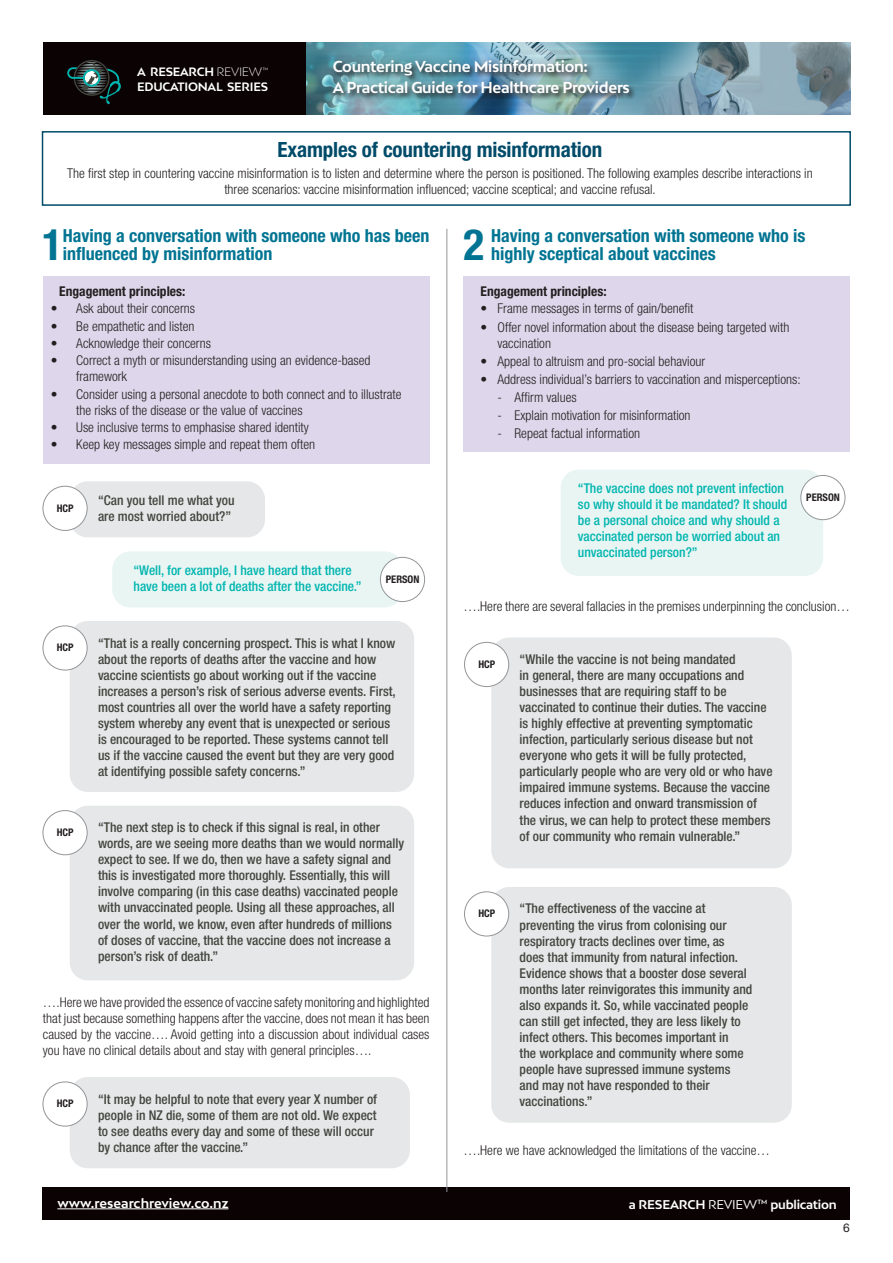
<style>
.page{position:relative;width:893px;height:1263px;background:#fff}
.page>*{position:absolute;margin:0;border:0;box-sizing:border-box;transform-origin:0 0}
.Heading_2{font:700 condensed 43.2px "Helvetica Neue LT Pro";color:#007492}
.Heading_1{font:700 condensed 21px "Helvetica Neue LT Pro";letter-spacing:-.005em;color:#004b69}
.Heading_2-2{font:700 condensed 18px/18px "Helvetica Neue LT Pro";color:#007492}
.t1{font:700 15px/21px "Bw Mitga";letter-spacing:-.02em;color:#fff}
.t2{font:500 condensed 13.5px/16px "Helvetica Neue LT Pro";color:#41463e}
.t3{font:300 condensed 13.5px/16px "Helvetica Neue LT Pro";color:#231f20}
.t4{font:500 condensed 13.5px/16px "Helvetica Neue LT Pro";color:#00b5af}
.t5{font:700 condensed 13.5px "Helvetica Neue LT Pro";color:#231f20}
.t6{font:700 12.75px "Bw Mitga";color:#fff}
.t7{font:700 12px "Bw Mitga";letter-spacing:-.02em;color:#fff}
.t8{font:12px "Helvetica Neue LT Pro";color:#231f20}
.t9{font:700 11.4px/14.5px "Bw Mitga";letter-spacing:-.02em;color:#fff}
.t10{font:700 condensed 10.5px "Helvetica Neue LT Pro";color:#231f20}
.s1{font-weight:300}
.s2{font-weight:400}
</style>
<div class="page">
<img style="left:305px;top:43px;width:545px;height:72px">
<div style="left:42px;top:1187px;width:808px;height:33px;background:#0a0203"></div>
<div style="left:43px;top:43px;width:262px;height:72px;background:#0a0203"></div>
<svg style="left:67px;top:60px;width:54px;height:44px"></svg>
<hr style="left:57px;top:1208px;width:171px;height:1px;background:#fff">
<div style="left:324px;top:51px;width:315px;height:52px;background:#231f20;opacity:.5"></div>
<div style="left:70px;top:481px;width:195px;height:56px;background:#e6e7e8;border-radius:18px"></div>
<div style="left:70px;top:621px;width:344px;height:171px;background:#e6e7e8;border-radius:18px"></div>
<div style="left:491px;top:637px;width:301px;height:231px;background:#e6e7e8;border-radius:18px"></div>
<div style="left:70px;top:806px;width:344px;height:174px;background:#e6e7e8;border-radius:18px"></div>
<div style="left:491px;top:887px;width:301px;height:236px;background:#e6e7e8;border-radius:18px"></div>
<div style="left:70px;top:1077px;width:340px;height:91px;background:#e6e7e8;border-radius:18px"></div>
<div style="left:112px;top:551px;width:291px;height:56px;background:#e8f5f3;border-radius:18px"></div>
<div style="left:561px;top:470px;width:262px;height:106px;background:#e8f5f3;border-radius:18px"></div>
<div style="left:43px;top:277px;width:386px;height:187px;background:#ded7eb"></div>
<div style="left:463px;top:277px;width:387px;height:175px;background:#ded7eb"></div>
<hr style="left:446px;top:229px;width:1px;height:963px;background:#939598">
<div style="left:43px;top:486px;width:44px;height:44px;background:#fff;border-radius:50%"></div>
<div style="left:43px;top:486px;width:45px;height:45px;border:1px solid #939598;border-radius:50%"></div>
<div style="left:43px;top:626px;width:44px;height:44px;background:#fff;border-radius:50%"></div>
<div style="left:43px;top:625px;width:45px;height:45px;border:1px solid #939598;border-radius:50%"></div>
<div style="left:464px;top:642px;width:45px;height:44px;background:#fff;border-radius:50%"></div>
<div style="left:464px;top:642px;width:45px;height:45px;border:1px solid #939598;border-radius:50%"></div>
<div style="left:43px;top:810px;width:44px;height:45px;background:#fff;border-radius:50%"></div>
<div style="left:43px;top:810px;width:45px;height:45px;border:1px solid #939598;border-radius:50%"></div>
<div style="left:464px;top:892px;width:45px;height:44px;background:#fff;border-radius:50%"></div>
<div style="left:464px;top:891px;width:45px;height:45px;border:1px solid #939598;border-radius:50%"></div>
<div style="left:43px;top:1082px;width:44px;height:44px;background:#fff;border-radius:50%"></div>
<div style="left:43px;top:1081px;width:45px;height:45px;border:1px solid #939598;border-radius:50%"></div>
<div style="left:380px;top:557px;width:45px;height:45px;background:#fff;border-radius:50%"></div>
<div style="left:380px;top:557px;width:45px;height:45px;border:1px solid #939598;border-radius:50%"></div>
<div style="left:801px;top:475px;width:44px;height:45px;background:#fff;border-radius:50%"></div>
<div style="left:800px;top:475px;width:45px;height:45px;border:1px solid #939598;border-radius:50%"></div>
<div style="left:42px;top:131px;width:809px;height:75px;border:2px solid #004b69"></div>
<p class="t9" style="left:137px;top:64px;width:133px">A RESEARCH <span class="s1">REVIEW</span><sup>™<br></sup>EDUCATIONAL SERIES</p>
<p class="t1" style="left:333px;top:56px;width:299px">Countering Vaccine Misinformation:<br>A Practical Guide for Healthcare Providers</p>
<p class="Heading_1" style="left:277px;top:137px;width:326px">Examples of countering misinformation</p>
<p class="t3" style="left:67px;top:165px;width:747px;text-align:center">The first step in countering vaccine misinformation is to listen and determine where the person is positioned. The following examples describe interactions in three scenarios: vaccine misinformation influenced; vaccine sceptical; and vaccine refusal.</p>
<p class="Heading_2" style="left:42px;top:218px;width:22px">1</p>
<p class="Heading_2-2" style="left:63px;top:226px;width:368px">Having a conversation with someone who has been influenced by misinformation</p>
<p class="t5" style="left:59px;top:283px;width:128px">Engagement principles:</p>
<p class="t3" style="left:51px;top:300px;width:146px">• Ask about their concerns</p>
<p class="t3" style="left:51px;top:318px;width:145px">• Be empathetic and listen</p>
<p class="t3" style="left:51px;top:335px;width:162px">• Acknowledge their concerns</p>
<p class="t3" style="left:76px;top:352px;width:296px;text-indent:-26px">• Correct a myth or misunderstanding using an evidence-based framework</p>
<p class="t3" style="left:76px;top:386px;width:327px;text-indent:-26px">• Consider using a personal anecdote to both connect and to illustrate the risks of the disease or the value of vaccines</p>
<p class="t3" style="left:51px;top:419px;width:260px">• Use inclusive terms to emphasise shared identity</p>
<p class="t3" style="left:51px;top:436px;width:266px">• Keep key messages simple and repeat them often</p>
<p class="t10" style="left:57px;top:501px;width:18px">HCP</p>
<p class="t2" style="left:98px;top:492px;width:138px">“Can you tell me what you are most worried about?”</p>
<p class="t4" style="left:134px;top:562px;width:230px">“Well, for example, I have heard that there have been a lot of deaths after the vaccine.”</p>
<p class="t10" style="left:386px;top:573px;width:35px">PERSON</p>
<p class="Heading_2" style="left:463px;top:218px;width:22px">2</p>
<p class="Heading_2-2" style="left:491px;top:226px;width:316px">Having a conversation with someone who is highly sceptical about vaccines</p>
<p class="t5" style="left:480px;top:283px;width:128px">Engagement principles:</p>
<p class="t3" style="left:480px;top:300px;width:215px">• Frame messages in terms of gain/benefit</p>
<p class="t3" style="left:497px;top:319px;width:293px;text-indent:-17px">• Offer novel information about the disease being targeted with vaccination</p>
<p class="t3" style="left:480px;top:353px;width:226px">• Appeal to altruism and pro-social behaviour</p>
<p class="t3" style="left:480px;top:371px;width:322px">• Address individual’s barriers to vaccination and misperceptions:</p>
<p class="t3" style="left:497px;top:389px;width:81px">- Affirm values</p>
<p class="t3" style="left:497px;top:407px;width:195px">- Explain motivation for misinformation</p>
<p class="t3" style="left:497px;top:426px;width:144px">- Repeat factual information</p>
<p class="t4" style="left:578px;top:480px;width:211px">“The vaccine does not prevent infection so why should it be mandated? It should be a personal choice and why should a vaccinated person be worried about an unvaccinated person?”</p>
<p class="t10" style="left:806px;top:491px;width:35px">PERSON</p>
<p class="t3" style="left:463px;top:598px;width:388px">….Here there are several fallacies in the premises underpinning the conclusion…</p>
<p class="t2" style="left:98px;top:634px;width:299px">“That is a really concerning prospect. This is what I know about the reports of deaths after the vaccine and how vaccine scientists go about working out if the vaccine increases a person’s risk of serious adverse events. First, most countries all over the world have a safety reporting system whereby any event that is unexpected or serious is encouraged to be reported. These systems cannot tell us if the vaccine caused the event but they are very good at identifying possible safety concerns.”</p>
<p class="t10" style="left:57px;top:641px;width:18px">HCP</p>
<p class="t2" style="left:520px;top:651px;width:254px">“While the vaccine is not being mandated<br>in general, there are many occupations and businesses that are requiring staff to be vaccinated to continue their duties. The vaccine is highly effective at preventing symptomatic infection, particularly serious disease but not everyone who gets it will be fully protected, particularly people who are very old or who have impaired immune systems. Because the vaccine reduces infection and onward transmission of the virus, we can help to protect these members of our community who remain vulnerable.”</p>
<p class="t10" style="left:478px;top:658px;width:18px">HCP</p>
<p class="t2" style="left:98px;top:819px;width:308px">“The next step is to check if this signal is real, in other words, are we seeing more deaths than we would normally expect to see. If we do, then we have a safety signal and this is investigated more thoroughly. Essentially, this will involve comparing (in this case deaths) vaccinated people with unvaccinated people. Using all these approaches, all over the world, we know, even after hundreds of millions of doses of vaccine, that the vaccine does not increase a person’s risk of death.”</p>
<p class="t10" style="left:57px;top:826px;width:18px">HCP</p>
<p class="t2" style="left:520px;top:900px;width:234px">“The effectiveness of the vaccine at preventing the virus from colonising our respiratory tracts declines over time, as does that immunity from natural infection.<br>Evidence shows that a booster dose several months later reinvigorates this immunity and also expands it. So, while vaccinated people can still get infected, they are less likely to infect others. This becomes important in<br>the workplace and community where some people have supressed immune systems and may not have responded to their</p>
<p class="t10" style="left:478px;top:907px;width:18px">HCP</p>
<p class="t3" style="left:43px;top:994px;width:388px;text-align:justify">….Here we have provided the essence of vaccine safety monitoring and highlighted that just because something happens after the vaccine, does not mean it has been caused by the vaccine…. Avoid getting into a discussion about individual cases you have no clinical details about and stay with general principles….</p>
<p class="t2" style="left:98px;top:1090px;width:281px">“It may be helpful to note that every year X number of</p>
<p class="t2" style="left:520px;top:1093px;width:74px">vaccinations.”</p>
<p class="t2" style="left:98px;top:1106px;width:280px">people in NZ die, some of them are not old. We expect to see deaths every day and some of these will occur by chance after the vaccine.”</p>
<p class="t10" style="left:57px;top:1097px;width:18px">HCP</p>
<p class="t3" style="left:463px;top:1142px;width:308px">….Here we have acknowledged the limitations of the vaccine…</p>
<p class="t6" style="left:57px;top:1194px;width:173px">www.researchreview.co.nz</p>
<p class="t7" style="left:629px;top:1196px;width:209px">a RESEARCH <span class="s2">REVIEW™</span> publication</p>
<p class="t8" style="left:843px;top:1220px;width:8px">6</p>
</div>
